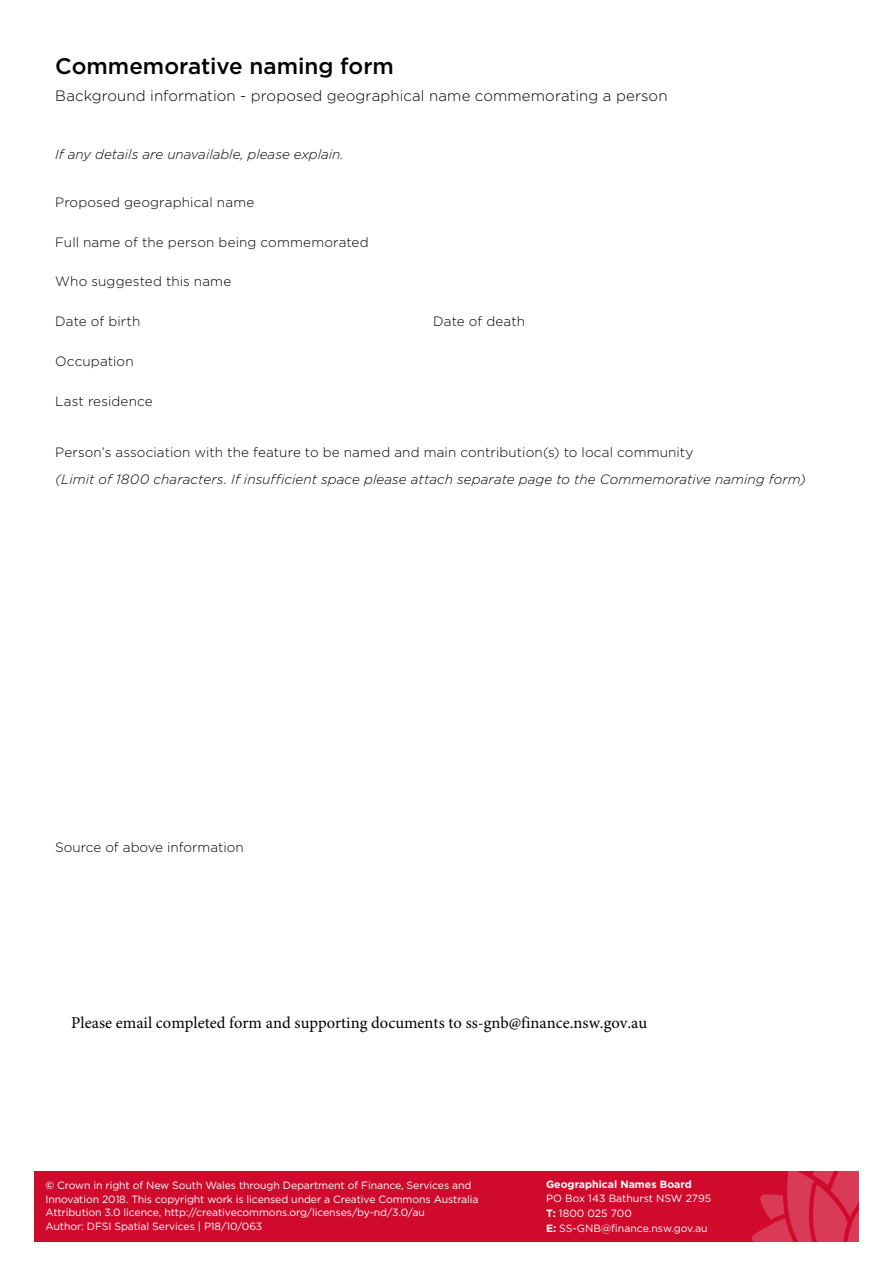
<style>
.page{position:relative;width:893px;height:1263px;background:#fff}
.page>*{position:absolute;margin:0;border:0;box-sizing:border-box;transform-origin:0 0}
.t1{font:500 22.5px "Gotham";color:#000}
.t2{font:16.5px "Minion Pro";color:#000}
.t3{font:300 15px "Gotham";letter-spacing:.005em;color:#000}
.t4{font:300 13.5px "Gotham";letter-spacing:.01em;color:#000}
.t5{font:italic 300 13.5px "Gotham";color:#000}
.t6{font:10.5px/13.5px "Gotham";letter-spacing:-.01em;color:#fff}
.t7{font:700 10.5px "Gotham";color:#fff}
.s1{font-weight:700}
</style>
<div class="page">
<div style="left:34px;top:1171px;width:825px;height:71px;background:#d00a2c"></div>
<svg style="left:752px;top:1171px;width:107px;height:71px"></svg>
<h1 class="t1" style="left:55px;top:52px;width:340px">Commemorative naming form</h1>
<h3 class="t3" style="left:55px;top:87px;width:614px">Background information - proposed geographical name commemorating a person</h3>
<p class="t5" style="left:55px;top:145px;width:290px">If any details are unavailable, please explain.</p>
<p class="t4" style="left:55px;top:193px;width:200px">Proposed geographical name</p>
<p class="t4" style="left:55px;top:233px;width:315px">Full name of the person being commemorated</p>
<p class="t4" style="left:55px;top:273px;width:177px">Who suggested this name</p>
<p class="t4" style="left:55px;top:313px;width:87px">Date of birth</p>
<p class="t4" style="left:433px;top:313px;width:93px">Date of death</p>
<p class="t4" style="left:55px;top:352px;width:80px">Occupation</p>
<p class="t4" style="left:55px;top:392px;width:99px">Last residence</p>
<p class="t4" style="left:55px;top:444px;width:640px">Person’s association with the feature to be named and main contribution(s) to local community</p>
<p class="t5" style="left:55px;top:471px;width:752px">(Limit of 1800 characters. If insufficient space please attach separate page to the Commemorative naming form)</p>
<p class="t4" style="left:55px;top:839px;width:190px">Source of above information</p>
<h2 class="t2" style="left:71px;top:1012px;width:577px">Please email completed form and supporting documents to ss-gnb@finance.nsw.gov.au</h2>
<p class="t6" style="left:45px;top:1178px;width:435px"><span class="s1">©</span> Crown in right of New South Wales through Department of Finance, Services and Innovation 2018. This copyright work is licensed under a Creative Commons Australia Attribution 3.0 licence, http://creativecommons.org/licenses/by-nd/3.0/au<br>Author: DFSI Spatial Services | P18/10/063</p>
<p class="t7" style="left:546px;top:1177px;width:147px">Geographical Names Board</p>
<p class="t6" style="left:546px;top:1190px;width:167px;line-height:15px">PO Box 143 Bathurst NSW 2795<br><span class="s1">T:</span> 1800 025 700<br><span class="s1">E:</span> SS-GNB@finance.nsw.gov.au</p>
</div>
